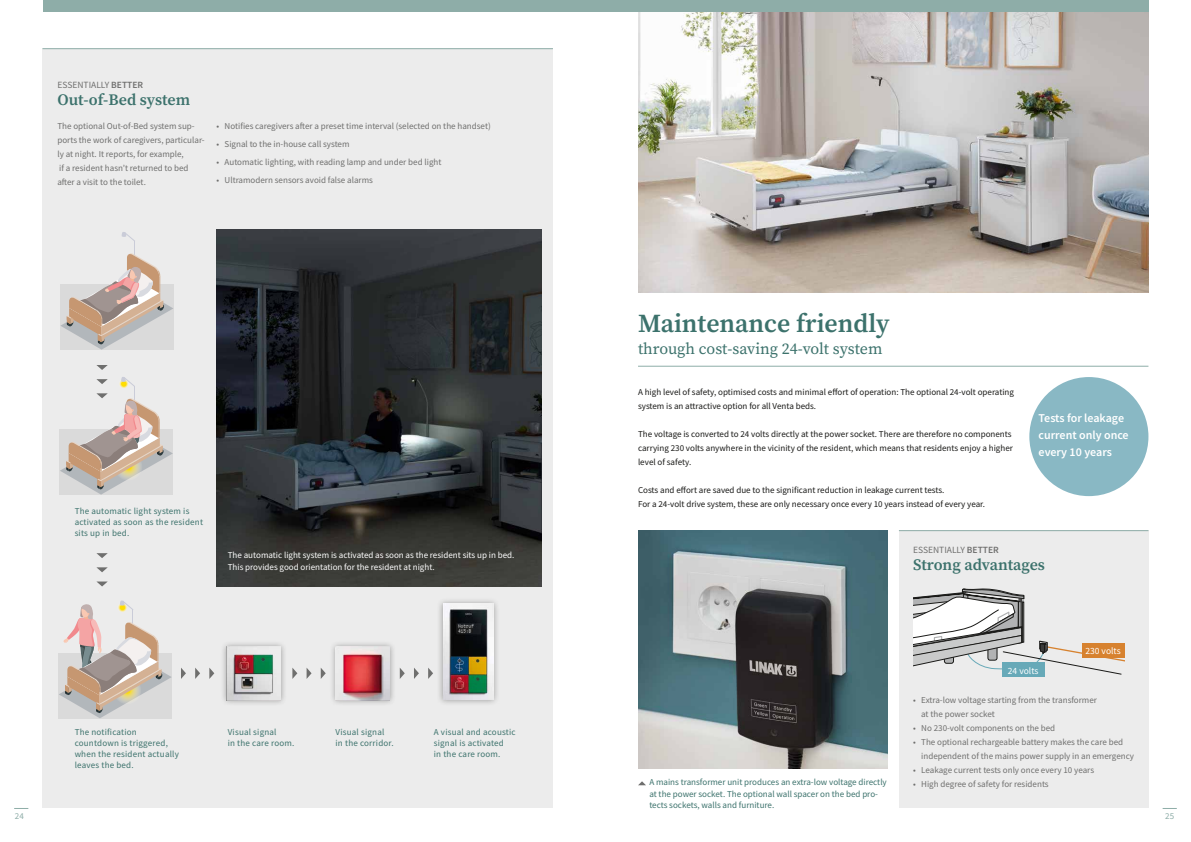
<style>
.page{position:relative;width:1191px;height:842px;background:#fff}
.page>*{position:absolute;margin:0;border:0;box-sizing:border-box;transform-origin:0 0}
.t1{font:600 26px "Source Serif Pro";color:#3c726c}
.t2{font:600 16px "Source Serif Pro";color:#3c726c}
.t3{font:16px "Source Serif Pro";color:#3c726c}
.t4{font:600 12px/17px "Source Sans Pro";color:#fff}
.t5{font:9.5px "Source Sans Pro";color:#6f6f6e}
.t6{font:9.5px "Source Sans Pro";letter-spacing:.005em;color:#fff}
.t7{font:9px/14px "Source Sans Pro";color:#6f6f6e}
.t8{font:9px/14px "Source Sans Pro";color:#1a1a18}
.t9{font:9px/11px "Source Sans Pro";letter-spacing:.02em;color:#3c726c}
.t10{font:9px/11.3px "Source Sans Pro";color:#3c726c}
.t11{font:9px/11.3px "Source Sans Pro";color:#fff}
.t12{font:9px "Source Sans Pro";color:#8eada8}
.s1{font-weight:600}
</style>
<div class="page">
<svg style="left:1162px;top:808px;width:14px;height:1px"></svg>
<svg style="left:14px;top:808px;width:14px;height:1px"></svg>
<img style="left:638px;top:11px;width:510px;height:281px">
<div style="left:43px;top:0;width:1105px;height:11px;background:#8eada8"></div>
<div style="left:43px;top:48px;width:510px;height:760px;background:#ececec"></div>
<img style="left:216px;top:230px;width:325px;height:357px">
<hr style="left:43px;top:48px;width:510px;height:1px;background:#8eada8">
<div style="left:220px;top:640px;width:67px;height:66px;background:#1a1a18;opacity:.4"></div>
<img style="left:227px;top:646px;width:54px;height:54px">
<div style="left:329px;top:640px;width:66px;height:66px;background:#1a1a18;opacity:.4"></div>
<img style="left:335px;top:646px;width:54px;height:54px">
<div style="left:436px;top:597px;width:64px;height:109px;background:#1a1a18;opacity:.4"></div>
<img style="left:443px;top:604px;width:50px;height:95px">
<svg style="left:292px;top:668px;width:5px;height:11px"></svg>
<svg style="left:306px;top:668px;width:5px;height:11px"></svg>
<svg style="left:321px;top:668px;width:5px;height:11px"></svg>
<svg style="left:181px;top:668px;width:5px;height:11px"></svg>
<svg style="left:195px;top:668px;width:5px;height:11px"></svg>
<svg style="left:209px;top:668px;width:5px;height:11px"></svg>
<svg style="left:400px;top:668px;width:5px;height:11px"></svg>
<svg style="left:414px;top:668px;width:5px;height:11px"></svg>
<svg style="left:428px;top:668px;width:5px;height:11px"></svg>
<svg style="left:59px;top:600px;width:113px;height:118px"></svg>
<svg style="left:96px;top:553px;width:12px;height:5px"></svg>
<svg style="left:96px;top:567px;width:12px;height:5px"></svg>
<svg style="left:96px;top:581px;width:12px;height:5px"></svg>
<svg style="left:60px;top:232px;width:113px;height:118px"></svg>
<svg style="left:96px;top:365px;width:12px;height:5px"></svg>
<svg style="left:60px;top:377px;width:113px;height:118px"></svg>
<img style="left:638px;top:530px;width:249px;height:238px">
<div style="left:899px;top:530px;width:249px;height:278px;background:#ececec"></div>
<hr style="left:899px;top:530px;width:249px;height:1px;background:#8eada8">
<svg style="left:913px;top:589px;width:211px;height:85px"></svg>
<div style="left:1029px;top:377px;width:119px;height:119px;background:#89b8c4;border-radius:50%"></div>
<hr style="left:638px;top:366px;width:510px;height:1px;background:#8eada8">
<svg style="left:638px;top:781px;width:8px;height:4px"></svg>
<div style="left:1002px;top:663px;width:42px;height:14px;background:#67a9b8"></div>
<div style="left:1081px;top:644px;width:43px;height:14px;background:#d7822f"></div>
<p class="t5" style="left:57px;top:79px;width:87px">ESSENTIALLY <span class="s1">BETTER</span></p>
<h2 class="t2" style="left:57px;top:89px;width:134px">Out-of-Bed system</h2>
<p class="t7" style="left:57px;top:119px;width:149px">The optional Out-of-Bed system sup&shy;ports the work of caregivers, particular&shy;ly at night. It reports, for example,<br>if a resident hasn’t returned to bed after a visit to the toilet.</p>
<p class="t7" style="left:216px;top:119px;width:276px">• Notifies caregivers after a preset time interval (selected on the handset)</p>
<p class="t7" style="left:216px;top:137px;width:135px">• Signal to the in-house call system</p>
<p class="t7" style="left:216px;top:155px;width:226px">• Automatic lighting, with reading lamp and under bed light</p>
<p class="t7" style="left:216px;top:173px;width:158px">• Ultramodern sensors avoid false alarms</p>
<p class="t9" style="left:75px;top:506px;width:130px">The automatic light system is activated as soon as the resident sits up in bed.</p>
<p class="t11" style="left:228px;top:550px;width:288px">The automatic light system is activated as soon as the resident sits up in bed.<br>This provides good orientation for the resident at night.</p>
<p class="t9" style="left:75px;top:727px;width:106px">The notification countdown is triggered, when the resident actually leaves the bed.</p>
<p class="t9" style="left:228px;top:727px;width:68px">Visual signal<br>in the care room.</p>
<p class="t9" style="left:335px;top:727px;width:60px">Visual signal in the corridor.</p>
<p class="t9" style="left:434px;top:727px;width:83px">A visual and acoustic signal is activated<br>in the care room.</p>
<h1 class="t1" style="left:638px;top:305px;width:253px">Maintenance friendly</h1>
<h2 class="t3" style="left:638px;top:338px;width:246px">through cost-saving 24-volt system</h2>
<p class="t8" style="left:638px;top:385px;width:377px">A high level of safety, optimised costs and minimal effort of operation: The optional 24-volt operating system is an attractive option for all Venta beds.</p>
<p class="t8" style="left:638px;top:427px;width:376px">The voltage is converted to 24 volts directly at the power socket. There are therefore no components carrying 230 volts anywhere in the vicinity of the resident, which means that residents enjoy a higher level of safety.</p>
<p class="t8" style="left:638px;top:483px;width:349px">Costs and effort are saved due to the significant reduction in leakage current tests.<br>For a 24-volt drive system, these are only necessary once every 10 years instead of every year.</p>
<h3 class="t4" style="left:1038px;top:410px;width:92px">Tests for leakage current only once every 10 years</h3>
<p class="t5" style="left:913px;top:544px;width:87px">ESSENTIALLY <span class="s1">BETTER</span></p>
<h2 class="t2" style="left:913px;top:554px;width:133px">Strong advantages</h2>
<p class="t10" style="left:649px;top:777px;width:239px">A mains transformer unit produces an extra-low voltage directly at the power socket. The optional wall spacer on the bed pro&shy;tects sockets, walls and furniture.</p>
<p class="t6" style="left:1008px;top:664px;width:32px">24 volts</p>
<p class="t6" style="left:1085px;top:645px;width:37px">230 volts</p>
<p class="t7" style="left:921px;top:693px;width:177px;text-indent:-8px">• Extra-low voltage starting from the transformer at the power socket</p>
<p class="t7" style="left:913px;top:721px;width:144px">• No 230-volt components on the bed</p>
<p class="t7" style="left:921px;top:735px;width:214px;text-indent:-8px">• The optional rechargeable battery makes the care bed independent of the mains power supply in an emergency</p>
<p class="t7" style="left:913px;top:763px;width:182px">• Leakage current tests only once every 10 years</p>
<p class="t7" style="left:913px;top:777px;width:137px">• High degree of safety for residents</p>
<p class="t12" style="left:15px;top:811px;width:11px">24</p>
<p class="t12" style="left:1165px;top:811px;width:11px">25</p>
</div>
